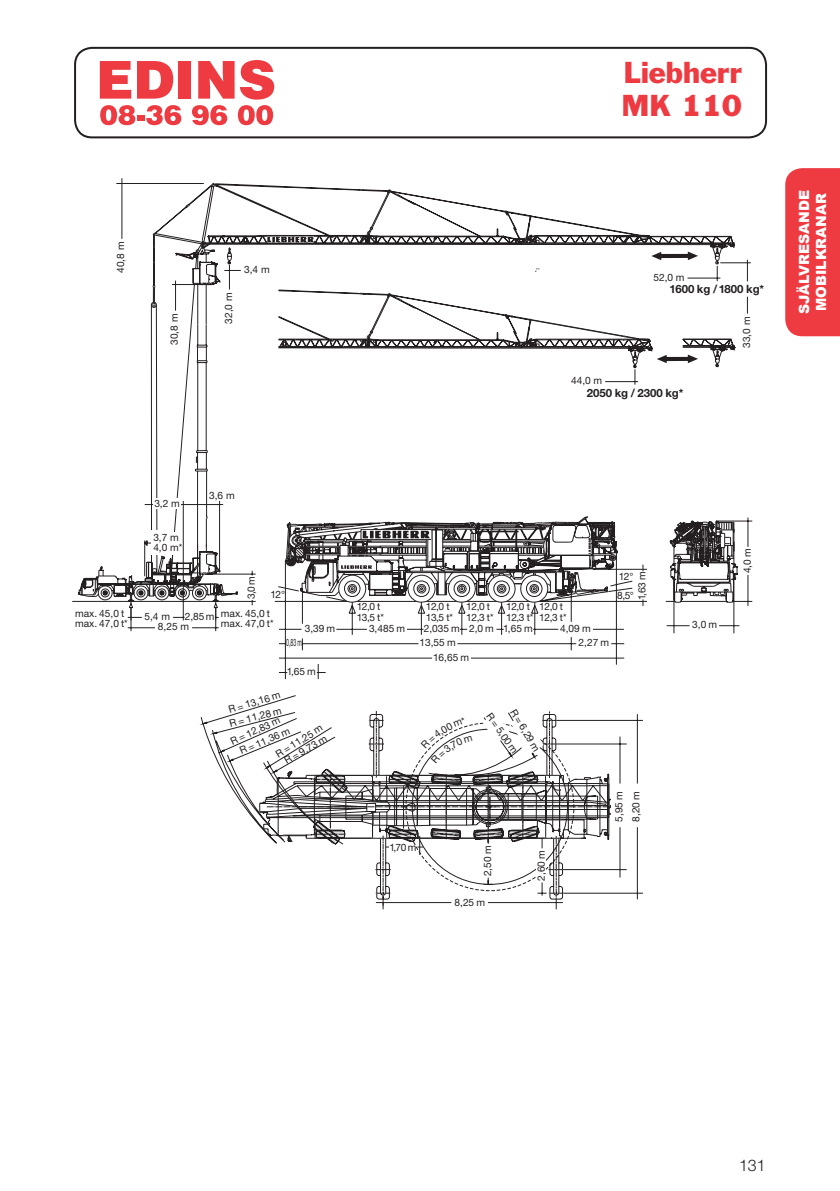
<style>
.page{position:relative;width:840px;height:1191px;background:#fff}
.page>*{position:absolute;margin:0;border:0;box-sizing:border-box;transform-origin:0 0}
.t1{font:28px/33.6px "Franklin Gothic";color:#ee3a41}
.t2{font:300 16px "Helvetica Neue";color:#231f20}
.t3{font:900 14px/16.8px "Arial";color:#fff}
.t4{font:700 11.4px "Helvetica Neue LT Pro";color:#231f20}
.t5{font:10.2px/10px "Helvetica Neue LT Std";color:#231f20}
.t6{font:10.2px "Helvetica Neue LT Std";color:#231f20;scale:.51 1}
</style>
<div class="page">
<div style="left:785px;top:168px;width:54px;height:168px;background:#ee3a41"></div>
<div style="left:74px;top:47px;width:692px;height:91px;border:2px solid #231f20;border-radius:17px"></div>
<svg style="left:100px;top:61px;width:31px;height:38px"></svg>
<svg style="left:137px;top:61px;width:36px;height:38px"></svg>
<div style="left:178px;top:61px;width:12px;height:38px;background:#ee3a41"></div>
<svg style="left:100px;top:105px;width:81px;height:20px"></svg>
<svg style="left:192px;top:60px;width:82px;height:65px"></svg>
<svg style="left:155px;top:183px;width:198px;height:6px"></svg>
<svg style="left:200px;top:695px;width:443px;height:214px"></svg>
<svg style="left:279px;top:635px;width:346px;height:44px"></svg>
<svg style="left:78px;top:192px;width:674px;height:443px"></svg>
<svg style="left:259px;top:712px;width:351px;height:187px"></svg>
<p class="t5" style="left:115px;top:273px;width:33px;rotate:-90deg">04 ,8 m</p>
<p class="t5" style="left:169px;top:345px;width:33px;rotate:-90deg">8,03 m</p>
<p class="t5" style="left:223px;top:324px;width:33px;rotate:-90deg">0,23 m</p>
<p class="t5" style="left:244px;top:264px;width:27px">3,4 m</p>
<h1 class="t1" style="left:621px;top:55px;width:122px">Liebherr<br>MK 110</h1>
<p class="t5" style="left:653px;top:272px;width:33px">52,0 m</p>
<p class="t4" style="left:669px;top:282px;width:96px">1600 kg /1800 kg*</p>
<p class="t5" style="left:570px;top:376px;width:33px">44,0 m</p>
<p class="t4" style="left:586px;top:385px;width:98px">2050 kg / 2300 kg*</p>
<p class="t5" style="left:740px;top:348px;width:33px;rotate:-90deg">0,33 m</p>
<h3 class="t3" style="left:794px;top:314px;width:126px;rotate:-90deg">SJÄLVRESANDE<br>MOBILKRANAR</h3>
<p class="t5" style="left:154px;top:498px;width:27px">3,2 m</p>
<p class="t5" style="left:153px;top:532px;width:31px">3,7 m<br>4,0 m*</p>
<p class="t5" style="left:209px;top:490px;width:27px">3,6 m</p>
<p class="t5" style="left:246px;top:599px;width:24px;rotate:-90deg">3,0 m</p>
<p class="t5" style="left:618px;top:571px;width:16px">12°</p>
<p class="t5" style="left:636px;top:600px;width:30px;rotate:-90deg">1,63 m</p>
<p class="t5" style="left:270px;top:589px;width:16px">12°</p>
<p class="t5" style="left:617px;top:590px;width:18px">8,5°</p>
<p class="t5" style="left:75px;top:608px;width:54px">max. 45,0 t max. 47,0 t*</p>
<p class="t5" style="left:221px;top:608px;width:54px">max. 45,0 t max. 47,0 t*</p>
<p class="t5" style="left:158px;top:611px;width:58px;text-indent:27px">2,85m<br>8,25 m</p>
<p class="t5" style="left:144px;top:611px;width:27px">5,4 m</p>
<p class="t5" style="left:356px;top:601px;width:29px">12,0 t<br>13,5 t*</p>
<p class="t5" style="left:425px;top:601px;width:29px">12,0 t<br>13,5 t*</p>
<p class="t5" style="left:466px;top:601px;width:29px">12,0 t<br>12,3 t*</p>
<p class="t5" style="left:506px;top:601px;width:29px">12,0 t<br>12,3 t*</p>
<p class="t5" style="left:539px;top:601px;width:29px">12,0 t<br>12,3 t*</p>
<p class="t5" style="left:304px;top:623px;width:32px">3,39 m</p>
<p class="t5" style="left:369px;top:623px;width:38px">3,485 m</p>
<p class="t5" style="left:423px;top:623px;width:110px">2,035 m 2,0 m 1,65 m</p>
<p class="t5" style="left:560px;top:623px;width:32px">4,09 m</p>
<p class="t5" style="left:691px;top:619px;width:26px">3,0 m</p>
<p class="t5" style="left:419px;top:637px;width:38px">13,55 m</p>
<p class="t5" style="left:578px;top:637px;width:32px">2,27 m</p>
<p class="t5" style="left:433px;top:652px;width:38px">16,65 m</p>
<p class="t5" style="left:286px;top:666px;width:31px">1,65 m</p>
<p class="t6" style="left:286px;top:636px;width:32px">0,83 m</p>
<p class="t5" style="left:227px;top:705px;width:55px;rotate:-17deg">R = 13,16 m</p>
<p class="t5" style="left:228px;top:718px;width:55px;rotate:-14deg">R = 11,28 m</p>
<p class="t5" style="left:229px;top:736px;width:55px;rotate:-24deg">R = 12,83 m</p>
<p class="t5" style="left:273px;top:750px;width:55px;rotate:-32deg">R = 11,25 m</p>
<p class="t5" style="left:238px;top:746px;width:55px;rotate:-23deg">R = 11,36 m</p>
<p class="t5" style="left:282px;top:757px;width:49px;rotate:-30deg">R=9,73m</p>
<p class="t5" style="left:389px;top:842px;width:29px">1,70 m</p>
<p class="t5" style="left:517px;top:707px;width:49px;rotate:59deg">R=6,29m</p>
<p class="t5" style="left:492px;top:711px;width:48px;rotate:55deg">R = 5,00m</p>
<p class="t5" style="left:482px;top:876px;width:32px;rotate:-90deg">2,50 m</p>
<p class="t5" style="left:454px;top:896px;width:32px">8,25 m</p>
<p class="t5" style="left:536px;top:880px;width:32px;rotate:-90deg">2,60 m</p>
<p class="t5" style="left:613px;top:821px;width:32px;rotate:-90deg">5,95 m</p>
<p class="t5" style="left:630px;top:821px;width:32px;rotate:-90deg">02,8 m</p>
<p class="t5" style="left:741px;top:573px;width:26px;rotate:-90deg">4,0 m</p>
<h2 class="t2" style="left:738px;top:1155px;width:28px">131</h2>
</div>
